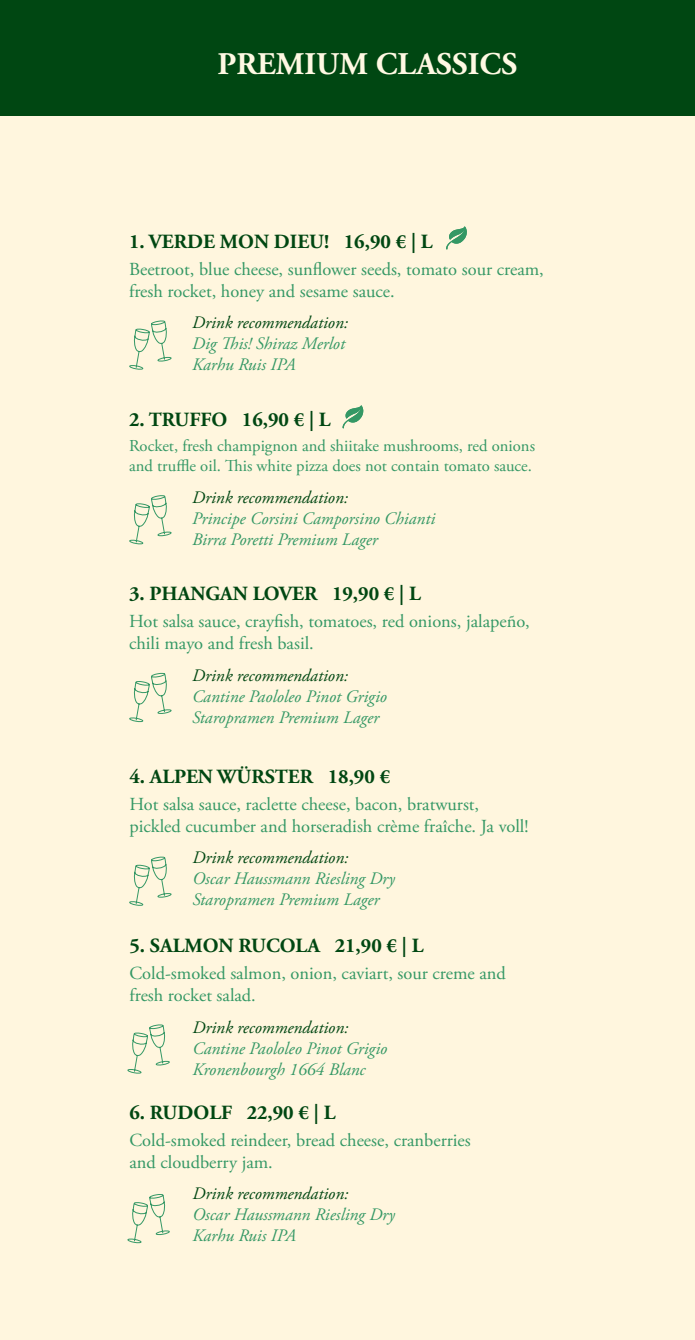
<style>
.page{position:relative;width:695px;height:1340px;background:#fff}
.page>*{position:absolute;margin:0;border:0;box-sizing:border-box;transform-origin:0 0}
.t1{font:700 31.5px "Adobe Garamond Pro";color:#fff9e3}
.t2{font:700 20.12px "Adobe Garamond Pro";color:#004712}
.t3{font:18.38px/22.1px "Adobe Garamond Pro";color:#349865}
.t4{font:italic 17.5px/21px "Adobe Garamond Pro";color:#349865}
.t5{font:italic 17.5px "Adobe Garamond Pro";color:#004712}
.t6{font:16.62px/19.9px "Adobe Garamond Pro";color:#349865}
</style>
<div class="page">
<div style="left:0;top:0;width:694px;height:1339px;background:#fff6de"></div>
<div style="left:0;top:0;width:694px;height:116px;background:#004712"></div>
<svg style="left:129px;top:320px;width:43px;height:49px"></svg>
<svg style="left:129px;top:495px;width:43px;height:49px"></svg>
<svg style="left:129px;top:672px;width:43px;height:50px"></svg>
<svg style="left:446px;top:226px;width:21px;height:23px"></svg>
<svg style="left:342px;top:405px;width:21px;height:23px"></svg>
<svg style="left:129px;top:856px;width:43px;height:49px"></svg>
<svg style="left:128px;top:1024px;width:42px;height:49px"></svg>
<svg style="left:128px;top:1194px;width:42px;height:48px"></svg>
<h1 class="t1" style="left:217px;top:46px;width:301px">PREMIUM CLASSICS</h1>
<p class="t2" style="left:129px;top:230px;width:305px">1. VERDE MON DIEU! 16,90 € | L</p>
<p class="t3" style="left:129px;top:259px;width:416px">Beetroot, blue cheese, sunflower seeds, tomato sour cream, fresh rocket, honey and sesame sauce.</p>
<p class="t5" style="left:192px;top:312px;width:157px">Drink recommendation:</p>
<p class="t4" style="left:192px;top:334px;width:154px">Dig This! Shiraz Merlot<br>Karhu Ruis IPA</p>
<p class="t2" style="left:129px;top:408px;width:203px">2. TRUFFO 16,90 € | L</p>
<p class="t6" style="left:129px;top:436px;width:407px">Rocket, fresh champignon and shiitake mushrooms, red onions and truffle oil. This white pizza does not contain tomato sauce.</p>
<p class="t5" style="left:192px;top:486px;width:157px">Drink recommendation:</p>
<p class="t4" style="left:192px;top:508px;width:244px">Principe Corsini Camporsino Chianti<br>Birra Poretti Premium Lager</p>
<p class="t2" style="left:129px;top:582px;width:293px">3. PHANGAN LOVER 19,90 € | L</p>
<p class="t3" style="left:129px;top:611px;width:402px">Hot salsa sauce, crayfish, tomatoes, red onions, jalapeño, chili mayo and fresh basil.</p>
<p class="t5" style="left:192px;top:664px;width:157px">Drink recommendation:</p>
<p class="t4" style="left:192px;top:686px;width:196px">Cantine Paololeo Pinot Grigio<br>Staropramen Premium Lager</p>
<p class="t2" style="left:129px;top:764px;width:262px">4. ALPEN WÜRSTER 18,90 €</p>
<p class="t3" style="left:129px;top:793px;width:400px">Hot salsa sauce, raclette cheese, bacon, bratwurst, pickled cucumber and horseradish crème fraîche. Ja voll!</p>
<p class="t5" style="left:192px;top:847px;width:157px">Drink recommendation:</p>
<p class="t4" style="left:192px;top:868px;width:204px">Oscar Haussmann Riesling Dry<br>Staropramen Premium Lager</p>
<p class="t2" style="left:129px;top:933px;width:295px">5. SALMON RUCOLA 21,90 € | L</p>
<p class="t3" style="left:129px;top:962px;width:378px">Cold-smoked salmon, onion, caviart, sour creme and fresh rocket salad.</p>
<p class="t5" style="left:192px;top:1016px;width:157px">Drink recommendation:</p>
<p class="t4" style="left:192px;top:1038px;width:196px">Cantine Paololeo Pinot Grigio<br>Kronenbourgh 1664 Blanc</p>
<p class="t2" style="left:129px;top:1100px;width:207px">6. RUDOLF 22,90 € | L</p>
<p class="t3" style="left:129px;top:1129px;width:343px">Cold-smoked reindeer, bread cheese, cranberries and cloudberry jam.</p>
<p class="t5" style="left:192px;top:1183px;width:157px">Drink recommendation:</p>
<p class="t4" style="left:192px;top:1204px;width:204px">Oscar Haussmann Riesling Dry<br>Karhu Ruis IPA</p>
</div>
